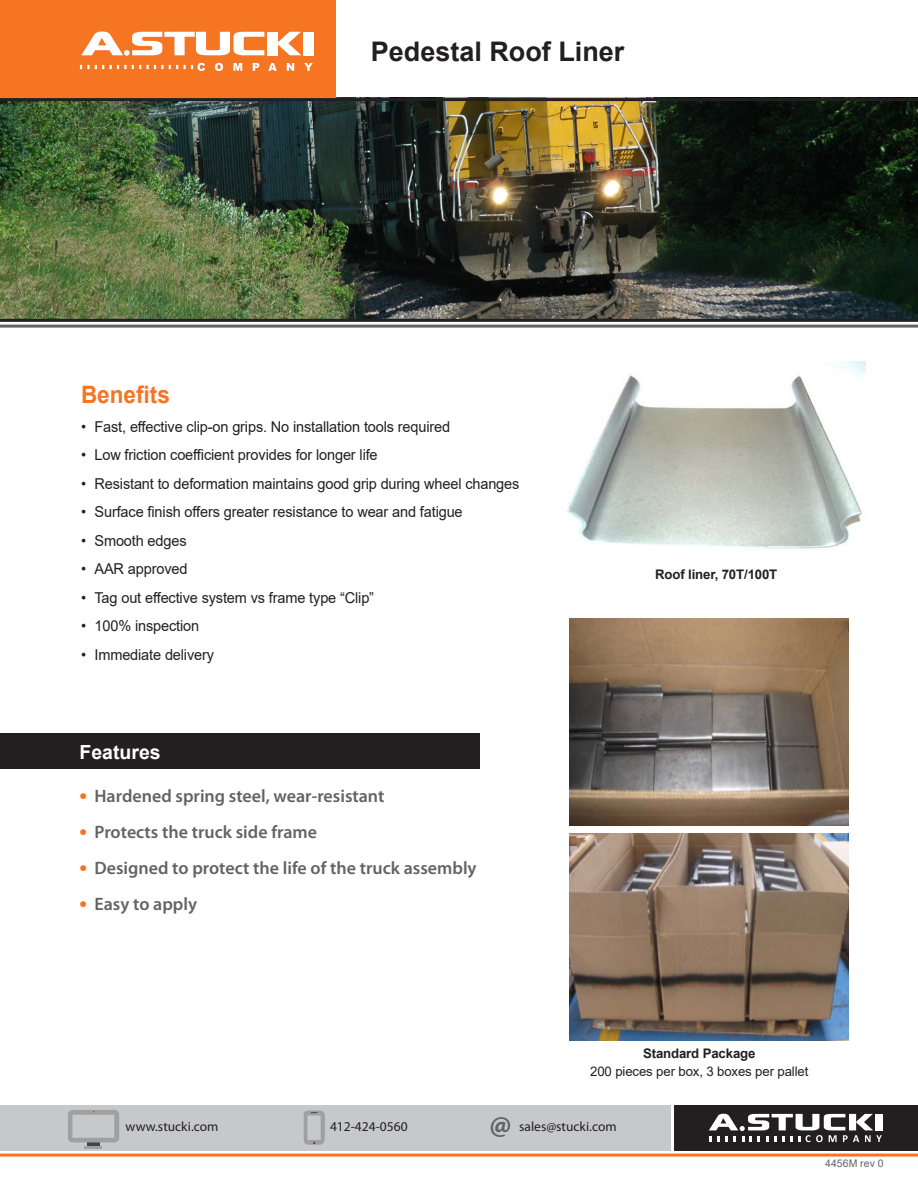
<style>
.page{position:relative;width:918px;height:1188px;background:#fff}
.page>*{position:absolute;margin:0;border:0;box-sizing:border-box;transform-origin:0 0}
.t1{font:700 28.5px "Myriad Pro";color:#636366}
.t2{font:700 27px "Arial";color:#231f20}
.t3{font:700 24px "Arial";color:#f57523;scale:.94 1}
.t4{font:700 19.5px "Arial";color:#fff}
.t5{font:600 18px "Myriad Pro";color:#636366}
.t6{font:15px "Arial";letter-spacing:-.01em;color:#231f20}
.t7{font:13.5px "Myriad Pro";color:#231f20}
.t8{font:700 13.2px "Arial";letter-spacing:-.01em;color:#231f20}
.t9{font:13.2px "Arial";letter-spacing:-.01em;color:#231f20}
.t10{font:10.5px "Arial";color:#636366}
.s1{font-weight:700;font-size:22.5px;color:#f57523}
</style>
<div class="page">
<img style="left:0;top:97px;width:918px;height:222px">
<div style="left:0;top:0;width:336px;height:98px;background:#f57523"></div>
<hr style="left:0;top:98px;width:918px;height:3px;background:#231f20">
<hr style="left:0;top:325px;width:918px;height:3px;background:#636366">
<hr style="left:0;top:319px;width:918px;height:3px;background:#231f20">
<div style="left:0;top:1105px;width:671px;height:46px;background:#c7c8ca"></div>
<hr style="left:0;top:1154px;width:918px;height:3px;background:#f57523">
<hr style="left:87px;top:1142px;width:13px;height:4px;background:#444">
<hr style="left:84px;top:1146px;width:18px;height:3px;background:#a0a0a0">
<svg style="left:68px;top:1110px;width:51px;height:33px"></svg>
<svg style="left:303px;top:1110px;width:22px;height:35px"></svg>
<div style="left:674px;top:1105px;width:244px;height:46px;background:#231f20"></div>
<svg style="left:709px;top:1114px;width:173px;height:28px"></svg>
<div style="left:0;top:733px;width:480px;height:36px;background:#231f20"></div>
<img style="left:567px;top:361px;width:299px;height:188px">
<img style="left:569px;top:619px;width:279px;height:207px">
<img style="left:569px;top:833px;width:279px;height:207px">
<svg style="left:215px;top:63px;width:8px;height:8px"></svg>
<svg style="left:233px;top:63px;width:9px;height:8px"></svg>
<svg style="left:253px;top:63px;width:6px;height:8px"></svg>
<svg style="left:268px;top:63px;width:9px;height:8px"></svg>
<svg style="left:287px;top:63px;width:7px;height:8px"></svg>
<svg style="left:304px;top:63px;width:9px;height:8px"></svg>
<svg style="left:147px;top:65px;width:31px;height:4px"></svg>
<svg style="left:184px;top:63px;width:21px;height:8px"></svg>
<svg style="left:80px;top:65px;width:24px;height:4px"></svg>
<svg style="left:110px;top:65px;width:31px;height:4px"></svg>
<svg style="left:277px;top:32px;width:24px;height:23px"></svg>
<div style="left:267px;top:32px;width:10px;height:23px;background:#fff"></div>
<div style="left:303px;top:32px;width:10px;height:23px;background:#fff"></div>
<svg style="left:81px;top:31px;width:183px;height:25px"></svg>
<p class="t2" style="left:371px;top:32px;width:255px">Pedestal Roof Liner</p>
<p class="t3" style="left:81px;top:378px;width:96px">Benefits</p>
<p class="t6" style="left:81px;top:416px;width:371px">• Fast, effective clip-on grips. No installation tools required</p>
<p class="t6" style="left:81px;top:444px;width:298px">• Low friction coefficient provides for longer life</p>
<p class="t6" style="left:81px;top:473px;width:440px">• Resistant to deformation maintains good grip during wheel changes</p>
<p class="t6" style="left:81px;top:501px;width:383px">• Surface finish offers greater resistance to wear and fatigue</p>
<p class="t6" style="left:81px;top:530px;width:107px">• Smooth edges</p>
<p class="t6" style="left:81px;top:558px;width:108px">• AAR approved</p>
<p class="t6" style="left:81px;top:587px;width:295px">• Tag out effective system vs frame type “Clip”</p>
<p class="t6" style="left:81px;top:615px;width:120px">• 100% inspection</p>
<p class="t6" style="left:81px;top:644px;width:135px">• Immediate delivery</p>
<p class="t4" style="left:80px;top:738px;width:83px">Features</p>
<p class="t5" style="left:80px;top:785px;width:306px"><span class="s1">•</span> Hardened spring steel, wear-resistant</p>
<p class="t5" style="left:80px;top:821px;width:239px"><span class="s1">•</span> Protects the truck side frame</p>
<p class="t5" style="left:80px;top:857px;width:399px"><span class="s1">•</span> Designed to protect the life of the truck assembly</p>
<p class="t5" style="left:80px;top:893px;width:119px"><span class="s1">•</span> Easy to apply</p>
<p class="t8" style="left:655px;top:565px;width:124px">Roof liner, 70T/100T</p>
<p class="t8" style="left:643px;top:1044px;width:114px">Standard Package</p>
<p class="t9" style="left:590px;top:1062px;width:220px">200 pieces per box, 3 boxes per pallet</p>
<p class="t1" style="left:490px;top:1106px;width:23px">@</p>
<p class="t7" style="left:126px;top:1118px;width:94px">www.stucki.com</p>
<p class="t7" style="left:330px;top:1118px;width:79px">412-424-0560</p>
<p class="t7" style="left:519px;top:1118px;width:99px">sales@stucki.com</p>
<p class="t10" style="left:825px;top:1156px;width:60px">4456M rev 0</p>
</div>
